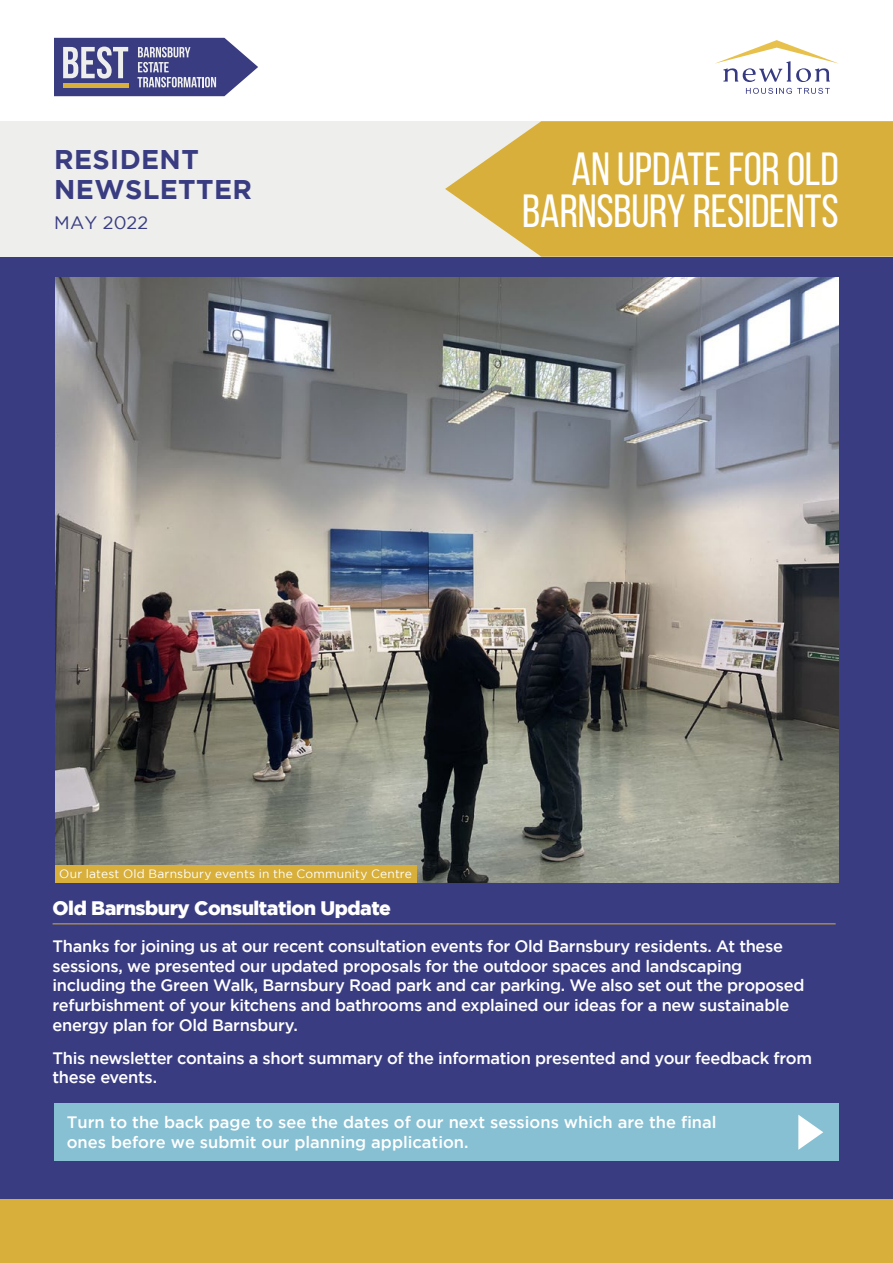
<style>
.page{position:relative;width:893px;height:1263px;background:#fff}
.page>*{position:absolute;margin:0;border:0;box-sizing:border-box;transform-origin:0 0}
.t1{font:46.5px/42px "Bebas Neue";letter-spacing:-.005em;color:#fff;text-align:right}
.t2{font:700 27px/30px "Gotham";letter-spacing:.015em;color:#393c81}
.t3{font:900 19.5px "Gotham";letter-spacing:-.025em;color:#fff}
.t4{font:18px "Gotham";color:#393c81}
.t5{font:500 16.5px/19.8px "Gotham";letter-spacing:-.02em;color:#fff}
.t6{font:500 16.5px/19.8px "Gotham";color:#fff}
.t7{font:12px "Gotham";letter-spacing:.015em;color:#fff}
</style>
<div class="page">
<svg style="left:54px;top:38px;width:204px;height:58px;background:#696b9d"></svg>
<hr style="left:63px;top:83px;width:65px;height:4px;background:#d8af3a">
<svg style="left:715px;top:40px;width:123px;height:42px"></svg>
<svg style="left:746px;top:88px;width:84px;height:6px"></svg>
<div style="left:0;top:256px;width:893px;height:953px;background:#393c81"></div>
<div style="left:0;top:121px;width:893px;height:136px;background:#eeefed"></div>
<svg style="left:445px;top:121px;width:448px;height:136px;background:#dab64d"></svg>
<hr style="left:53px;top:923px;width:783px;height:1px;background:#d8af3a">
<div style="left:54px;top:1103px;width:785px;height:58px;background:#87c0d3"></div>
<img style="left:55px;top:278px;width:784px;height:604px">
<svg style="left:798px;top:1115px;width:25px;height:35px"></svg>
<div style="left:55px;top:865px;width:361px;height:17px;background:#d8af3a"></div>
<div style="left:0;top:1199px;width:893px;height:64px;background:#d8af3a"></div>
<h2 class="t2" style="left:54px;top:144px;width:199px">RESIDENT<br>NEWSLETTER</h2>
<p class="t4" style="left:54px;top:212px;width:95px">MAY 2022</p>
<h1 class="t1" style="left:522px;top:148px;width:318px">AN UPDATE FOR OLD<br>BARNSBURY RESIDENTS</h1>
<p class="t7" style="left:59px;top:867px;width:354px">Our latest Old Barnsbury events in the Community Centre</p>
<p class="t3" style="left:53px;top:897px;width:340px">Old Barnsbury Consultation Update</p>
<p class="t5" style="left:53px;top:936px;width:753px">Thanks for joining us at our recent consultation events for Old Barnsbury residents. At these sessions, we presented our updated proposals for the outdoor spaces and landscaping including the Green Walk, Barnsbury Road park and car parking. We also set out the proposed refurbishment of your kitchens and bathrooms and explained our ideas for a new sustainable energy plan for Old Barnsbury.</p>
<p class="t5" style="left:53px;top:1047px;width:761px">This newsletter contains a short summary of the information presented and your feedback from these events.</p>
<p class="t6" style="left:67px;top:1112px;width:651px">Turn to the back page to see the dates of our next sessions which are the final ones before we submit our planning application.</p>
</div>
